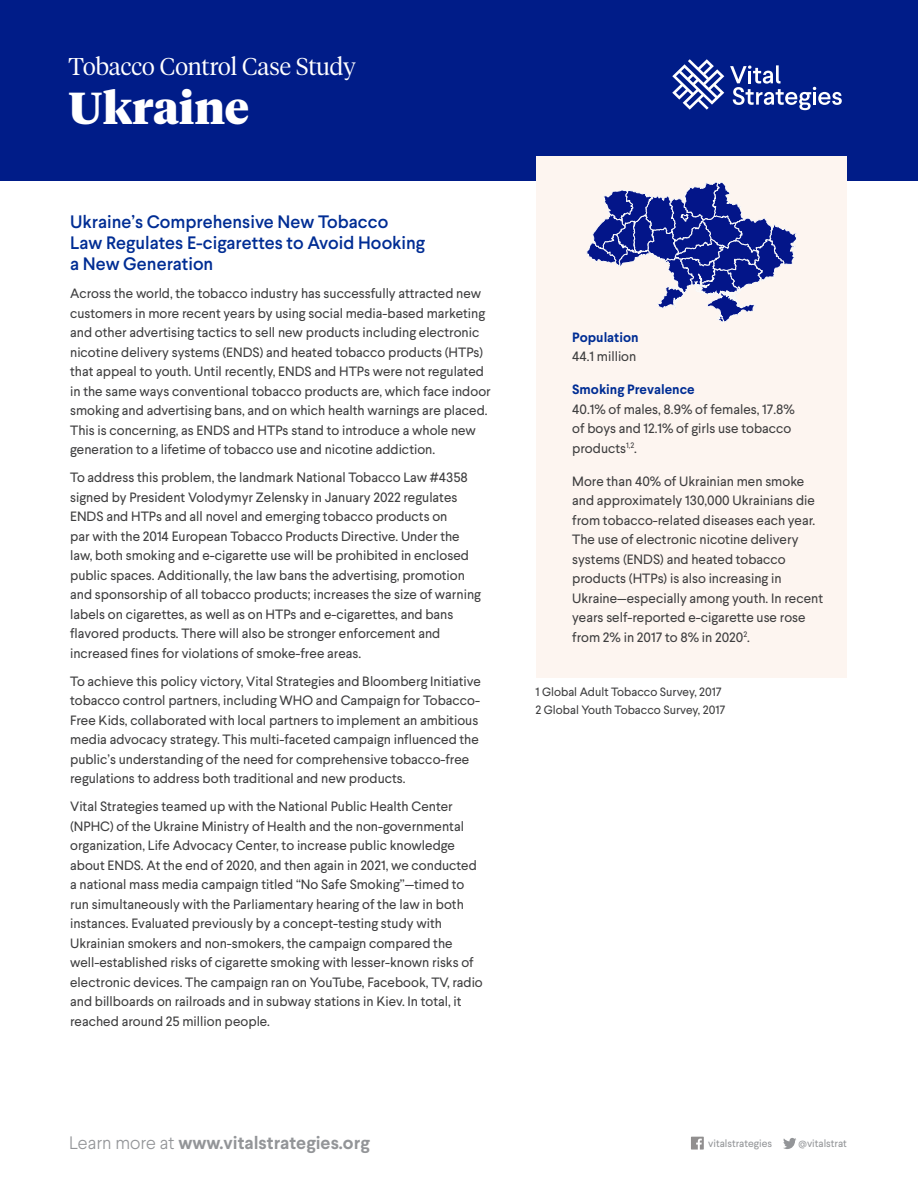
<style>
.page{position:relative;width:918px;height:1188px;background:#fff}
.page>*{position:absolute;margin:0;border:0;box-sizing:border-box;transform-origin:0 0}
.t1{font:900 44.7px "Tiempos Headline";color:#fff}
.t2{font:300 24.15px "Tiempos Headline";color:#fff}
.t3{font:500 18px/21px "Larsseit";color:#002d94}
.t4{font:700 18px "Larsseit";color:#939598}
.Body_01{font:13.5px/19.5px "Larsseit";color:#3e3e3f}
.bullets_2{font:13.5px/19.5px "Larsseit";color:#3e3e3f}
.footnote{font:12px/18px "Larsseit";color:#3e3e3f}
.Body_02{font:10.5px "Larsseit";color:#939598}
.s1{font-weight:700;color:#002d94}
.s2{font-weight:300}
</style>
<div class="page">
<div style="left:0;top:0;width:918px;height:180px;background:#001c88"></div>
<svg style="left:672px;top:59px;width:52px;height:51px"></svg>
<svg style="left:730px;top:65px;width:112px;height:45px"></svg>
<svg style="left:691px;top:1137px;width:13px;height:13px"></svg>
<svg style="left:783px;top:1138px;width:13px;height:11px"></svg>
<div style="left:536px;top:156px;width:311px;height:522px;background:#fdf5f0"></div>
<svg style="left:586px;top:182px;width:211px;height:140px"></svg>
<p class="t2" style="left:69px;top:50px;width:289px">Tobacco Control Case Study</p>
<p class="t1" style="left:69px;top:77px;width:182px">Ukraine</p>
<p class="t3" style="left:70px;top:212px;width:357px">Ukraine’s Comprehensive New Tobacco<br>Law Regulates E-cigarettes to Avoid Hooking a New Generation</p>
<p class="Body_01" style="left:70px;top:284px;width:422px">Across the world, the tobacco industry has successfully attracted new customers in more recent years by using social media-based marketing and other advertising tactics to sell new products including electronic nicotine delivery systems (ENDS) and heated tobacco products (HTPs) that appeal to youth. Until recently, ENDS and HTPs were not regulated in the same ways conventional tobacco products are, which face indoor smoking and advertising bans, and on which health warnings are placed.<br>This is concerning, as ENDS and HTPs stand to introduce a whole new generation to a lifetime of tobacco use and nicotine addiction.</p>
<p class="Body_01" style="left:70px;top:468px;width:412px">To address this problem, the landmark National Tobacco Law #4358 signed by President Volodymyr Zelensky in January 2022 regulates ENDS and HTPs and all novel and emerging tobacco products on<br>par with the 2014 European Tobacco Products Directive. Under the law, both smoking and e-cigarette use will be prohibited in enclosed public spaces. Additionally, the law bans the advertising, promotion and sponsorship of all tobacco products; increases the size of warning labels on cigarettes, as well as on HTPs and e-cigarettes, and bans flavored products. There will also be stronger enforcement and increased fines for violations of smoke-free areas.</p>
<p class="Body_01" style="left:70px;top:671px;width:412px">To achieve this policy victory, Vital Strategies and Bloomberg Initiative tobacco control partners, including WHO and Campaign for Tobacco-Free Kids, collaborated with local partners to implement an ambitious media advocacy strategy. This multi-faceted campaign influenced the public’s understanding of the need for comprehensive tobacco-free regulations to address both traditional and new products.</p>
<p class="Body_01" style="left:70px;top:797px;width:414px">Vital Strategies teamed up with the National Public Health Center (NPHC) of the Ukraine Ministry of Health and the non-governmental organization, Life Advocacy Center, to increase public knowledge about ENDS. At the end of 2020, and then again in 2021, we conducted a national mass media campaign titled “No Safe Smoking”—timed to run simultaneously with the Parliamentary hearing of the law in both instances. Evaluated previously by a concept-testing study with Ukrainian smokers and non-smokers, the campaign compared the well-established risks of cigarette smoking with lesser-known risks of electronic devices. The campaign ran on YouTube, Facebook, TV, radio and billboards on railroads and in subway stations in Kiev. In total, it reached around 25 million people.</p>
<p class="bullets_2" style="left:572px;top:327px;width:68px"><span class="s1">Population<br></span>44.1 million</p>
<p class="bullets_2" style="left:572px;top:380px;width:224px"><span class="s1">Smoking Prevalence<br></span>40.1% of males, 8.9% of females, 17.8% of boys and 12.1% of girls use tobacco products<sup>1,2</sup>.</p>
<p class="bullets_2" style="left:572px;top:471px;width:252px">More than 40% of Ukrainian men smoke and approximately 130,000 Ukrainians die from tobacco-related diseases each year.<br>The use of electronic nicotine delivery systems (ENDS) and heated tobacco products (HTPs) is also increasing in Ukraine—especially among youth. In recent years self-reported e-cigarette use rose from 2% in 2017 to 8% in 2020<sup>2</sup>.</p>
<p class="footnote" style="left:536px;top:682px;width:191px">1 Global Adult Tobacco Survey, 2017<br>2 Global Youth Tobacco Survey, 2017</p>
<p class="t4" style="left:69px;top:1131px;width:302px"><span class="s2">Learn more at</span> www.vitalstrategies.org</p>
<p class="Body_02" style="left:708px;top:1136px;width:65px">vitalstrategies</p>
<p class="Body_02" style="left:799px;top:1136px;width:50px">@vitalstrat</p>
</div>
